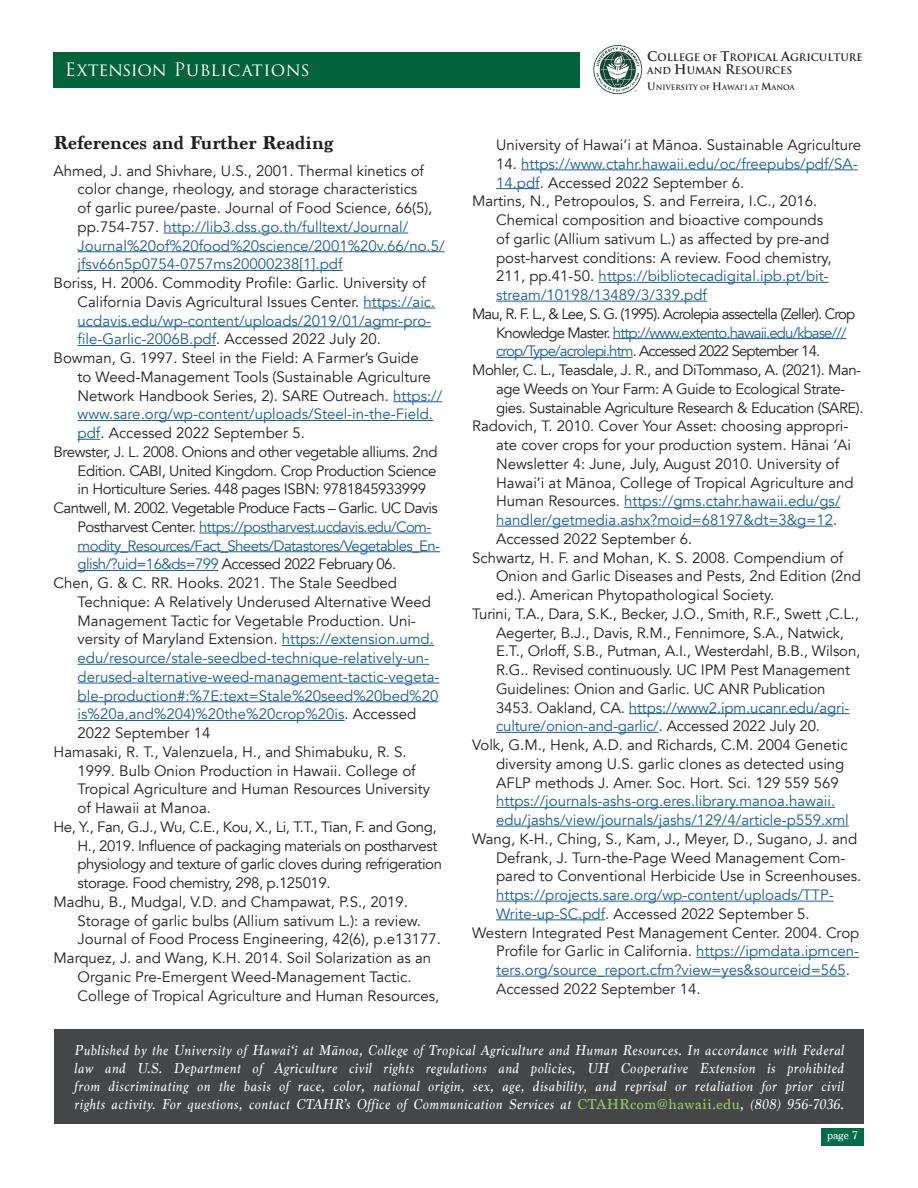
<style>
.page{position:relative;width:918px;height:1188px;background:#fff}
.page>*{position:absolute;margin:0;border:0;box-sizing:border-box;transform-origin:0 0}
.t1{font:700 19.5px "Marion";color:#231f20}
.t2{font:18px "Trajan Pro 3";letter-spacing:.015em;color:#fff}
.t3{font:15px/18.8px "Avenir";color:#231f20}
.t4{font:15px/18.8px "Avenir";color:#175d9e}
.t5{font:italic 15px "Marion";letter-spacing:.04em;color:#fff}
.t6{font:15px/18.8px "Avenir";letter-spacing:-.03em;color:#231f20}
.t7{font:15px/18.8px "Avenir";letter-spacing:-.04em;color:#175d9e}
.t8{font:15px/18.8px "Avenir";letter-spacing:-.06em;color:#231f20}
.t9{font:12px "Marion";color:#fff}
.t10{font:700 10.05px/13.6px "Trajan";letter-spacing:-.005em;color:#231f20}
.t11{font:700 7.2px "Trajan";color:#231f20}
.s1{color:#175d9e}
.s2{color:#231f20}
.s3{font-size:12.9px}
.s4{font-size:9.3px}
.s5{font-size:10.05px}
.s6{font-size:6.45px}
.s7{font-style:normal;color:#97cc6a}
</style>
<div class="page">
<hr style="left:163px;top:233px;width:245px;height:1px;background:#175d9e">
<hr style="left:78px;top:251px;width:367px;height:1px;background:#175d9e">
<hr style="left:78px;top:270px;width:264px;height:1px;background:#175d9e">
<hr style="left:363px;top:308px;width:72px;height:1px;background:#175d9e">
<hr style="left:78px;top:326px;width:353px;height:1px;background:#175d9e">
<hr style="left:78px;top:345px;width:138px;height:1px;background:#175d9e">
<hr style="left:393px;top:401px;width:49px;height:1px;background:#175d9e">
<hr style="left:78px;top:420px;width:355px;height:1px;background:#175d9e">
<svg style="left:78px;top:439px;width:22px;height:1px"></svg>
<hr style="left:199px;top:533px;width:233px;height:1px;background:#175d9e">
<hr style="left:78px;top:551px;width:362px;height:1px;background:#175d9e">
<hr style="left:78px;top:570px;width:140px;height:1px;background:#175d9e">
<hr style="left:282px;top:645px;width:152px;height:1px;background:#175d9e">
<hr style="left:78px;top:664px;width:351px;height:1px;background:#175d9e">
<hr style="left:78px;top:683px;width:361px;height:1px;background:#175d9e">
<hr style="left:78px;top:701px;width:360px;height:1px;background:#175d9e">
<hr style="left:78px;top:720px;width:267px;height:1px;background:#175d9e">
<hr style="left:521px;top:170px;width:337px;height:1px;background:#175d9e">
<hr style="left:496px;top:188px;width:44px;height:1px;background:#175d9e">
<hr style="left:599px;top:282px;width:230px;height:1px;background:#175d9e">
<hr style="left:496px;top:301px;width:211px;height:1px;background:#175d9e">
<hr style="left:613px;top:338px;width:234px;height:1px;background:#175d9e">
<hr style="left:496px;top:357px;width:137px;height:1px;background:#175d9e">
<hr style="left:624px;top:507px;width:217px;height:1px;background:#175d9e">
<hr style="left:496px;top:526px;width:337px;height:1px;background:#175d9e">
<hr style="left:629px;top:713px;width:220px;height:1px;background:#175d9e">
<hr style="left:496px;top:732px;width:163px;height:1px;background:#175d9e">
<hr style="left:496px;top:807px;width:339px;height:1px;background:#175d9e">
<hr style="left:496px;top:826px;width:353px;height:1px;background:#175d9e">
<hr style="left:496px;top:901px;width:338px;height:1px;background:#175d9e">
<hr style="left:496px;top:920px;width:109px;height:1px;background:#175d9e">
<hr style="left:696px;top:957px;width:163px;height:1px;background:#175d9e">
<hr style="left:496px;top:976px;width:350px;height:1px;background:#175d9e">
<svg style="left:593px;top:45px;width:49px;height:49px"></svg>
<div style="left:54px;top:52px;width:526px;height:35px;background:#006339"></div>
<div style="left:821px;top:1128px;width:43px;height:18px;background:#006d46"></div>
<div style="left:54px;top:1030px;width:810px;height:94px;background:#454647"></div>
<p class="t2" style="left:65px;top:57px;width:246px">Extension Publications</p>
<p class="t1" style="left:54px;top:131px;width:281px">References and Further Reading</p>
<p class="t3" style="left:78px;top:161px;width:369px;text-indent:-24px">Ahmed, J. and Shivhare, U.S., 2001. Thermal kinetics of color change, rheology, and storage characteristics<br>of garlic puree/paste. Journal of Food Science, 66(5), pp.754-757. <span class="s1">http://lib3.dss.go.th/fulltext/Journal/ Journal%20of%20food%20science/2001%20v.66/no.5/ jfsv66n5p0754-0757ms20000238[1].pdf</span></p>
<p class="t3" style="left:78px;top:274px;width:359px;text-indent:-24px">Boriss, H. 2006. Commodity Profile: Garlic. University of California Davis Agricultural Issues Center. <span class="s1">https://aic. ucdavis.edu/wp-content/uploads/2019/01/agmr-pro&shy;file-Garlic-2006B.pdf</span>. Accessed 2022 July 20.</p>
<p class="t3" style="left:78px;top:349px;width:366px;text-indent:-24px">Bowman, G. 1997. Steel in the Field: A Farmer’s Guide<br>to Weed-Management Tools (Sustainable Agriculture Network Handbook Series, 2). SARE Outreach. <span class="s1">https:// www.sare.org/wp-content/uploads/Steel-in-the-Field. pdf</span>. Accessed 2022 September 5.</p>
<p class="t3" style="left:78px;top:443px;width:361px;text-align:justify;text-indent:-24px">Brewster, J. L. 2008. Onions and other vegetable alliums. 2nd Edition. CABI, United Kingdom. Crop Production Science in Horticulture Series. 448 pages ISBN: 9781845933999</p>
<p class="t7" style="left:78px;top:499px;width:364px;text-indent:-24px"><span class="s2">Cantwell, M. 2002. Vegetable Produce Facts – Garlic. UC Davis Postharvest Center.</span> https://postharvest.ucdavis.edu/Com&shy;modity_Resources/Fact_Sheets/Datastores/Vegetables_En&shy;glish/?uid=16&amp;ds=799 <span class="s2">Accessed 2022 February 06.</span></p>
<p class="t4" style="left:78px;top:574px;width:363px;text-indent:-24px"><span class="s2">Chen, G. &amp; C. RR. Hooks. 2021. The Stale Seedbed Technique: A Relatively Underused Alternative Weed Management Tactic for Vegetable Production. Uni&shy;versity of Maryland Extension.</span> https://extension.umd. edu/resource/stale-seedbed-technique-relatively-un&shy;derused-alternative-weed-management-tactic-vegeta&shy;ble-production#:%7E:text=Stale%20seed%20bed%20 is%20a,and%204)%20the%20crop%20is<span class="s2">. Accessed 2022 September 14</span></p>
<p class="t3" style="left:78px;top:743px;width:354px;text-indent:-24px">Hamasaki, R. T., Valenzuela, H., and Shimabuku, R. S.<br>1999. Bulb Onion Production in Hawaii. College of Tropical Agriculture and Human Resources University of Hawaii at Manoa.</p>
<p class="t6" style="left:78px;top:818px;width:366px;text-indent:-24px">He, Y., Fan, G.J., Wu, C.E., Kou, X., Li, T.T., Tian, F. and Gong, H., 2019. Influence of packaging materials on postharvest physiology and texture of garlic cloves during refrigeration storage. Food chemistry, 298, p.125019.</p>
<p class="t3" style="left:78px;top:893px;width:365px;text-indent:-24px">Madhu, B., Mudgal, V.D. and Champawat, P.S., 2019.<br>Storage of garlic bulbs (Allium sativum L.): a review.<br>Journal of Food Process Engineering, 42(6), p.e13177.</p>
<p class="t3" style="left:78px;top:949px;width:363px;text-indent:-24px">Marquez, J. and Wang, K.H. 2014. Soil Solarization as an<br>Organic Pre-Emergent Weed-Management Tactic.<br>College of Tropical Agriculture and Human Resources,</p>
<p class="t10" style="left:647px;top:50px;width:217px"><span class="s3">C</span>OLLEGE <span class="s4">OF</span> <span class="s3">T</span>ROPICAL <span class="s3">A</span>GRICULTURE<br><span class="s4">AND</span> <span class="s3">H</span>UMAN <span class="s3">R</span>ESOURCES</p>
<p class="t11" style="left:647px;top:82px;width:149px"><span class="s5">U</span>NIVERSITY <span class="s6">OF</span> <span class="s5">H</span>AWAI‘I <span class="s6">AT</span> <span class="s5">M</span>ANOA</p>
<p class="t3" style="left:496px;top:136px;width:366px">University of Hawai’i at Mānoa. Sustainable Agriculture</p>
<p class="t4" style="left:496px;top:154px;width:363px"><span class="s2">14.</span> https://www.ctahr.hawaii.edu/oc/freepubs/pdf/SA-<br>14.pdf<span class="s2">. Accessed 2022 September 6.</span></p>
<p class="t3" style="left:496px;top:192px;width:337px;text-indent:-24px">Martins, N., Petropoulos, S. and Ferreira, I.C., 2016.<br>Chemical composition and bioactive compounds of garlic (Allium sativum L.) as affected by pre-and post-harvest conditions: A review. Food chemistry, 211, pp.41-50. <span class="s1">https://bibliotecadigital.ipb.pt/bit&shy;stream/10198/13489/3/339.pdf</span></p>
<p class="t8" style="left:496px;top:304px;width:361px;text-indent:-24px">Mau, R. F. L., &amp; Lee, S. G. (1995). Acrolepia assectella (Zeller). Crop<br>Knowledge Master. <span class="s1">http://www.extento.hawaii.edu/kbase/// crop/Type/acrolepi.htm</span>. Accessed 2022 September 14.</p>
<p class="t6" style="left:496px;top:361px;width:369px;text-indent:-24px">Mohler, C. L., Teasdale, J. R., and DiTommaso, A. (2021). Man&shy;age Weeds on Your Farm: A Guide to Ecological Strate&shy;gies. Sustainable Agriculture Research &amp; Education (SARE).</p>
<p class="t3" style="left:496px;top:417px;width:359px;text-indent:-24px">Radovich, T. 2010. Cover Your Asset: choosing appropri&shy;ate cover crops for your production system. Hānai ‘Ai Newsletter 4: June, July, August 2010. University of Hawai’i at Mānoa, College of Tropical Agriculture and Human Resources. <span class="s1">https://gms.ctahr.hawaii.edu/gs/ handler/getmedia.ashx?moid=68197&amp;dt=3&amp;g=12</span>.<br>Accessed 2022 September 6.</p>
<p class="t3" style="left:496px;top:548px;width:366px;text-indent:-24px">Schwartz, H. F. and Mohan, K. S. 2008. Compendium of<br>Onion and Garlic Diseases and Pests, 2nd Edition (2nd ed.). American Phytopathological Society.</p>
<p class="t3" style="left:496px;top:604px;width:366px;text-indent:-24px">Turini, T.A., Dara, S.K., Becker, J.O., Smith, R.F., Swett ,C.L., Aegerter, B.J., Davis, R.M., Fennimore, S.A., Natwick, E.T., Orloff, S.B., Putman, A.I., Westerdahl, B.B., Wilson, R.G.. Revised continuously. UC IPM Pest Management Guidelines: Onion and Garlic. UC ANR Publication 3453. Oakland, CA. <span class="s1">https://www2.ipm.ucanr.edu/agri&shy;culture/onion-and-garlic/</span>. Accessed 2022 July 20.</p>
<p class="t3" style="left:496px;top:736px;width:354px;text-indent:-24px">Volk, G.M., Henk, A.D. and Richards, C.M. 2004 Genetic diversity among U.S. garlic clones as detected using AFLP methods J. Amer. Soc. Hort. Sci. 129 559 569 <span class="s1">https://journals-ashs-org.eres.library.manoa.hawaii. edu/jashs/view/journals/jashs/129/4/article-p559.xml</span></p>
<p class="t3" style="left:496px;top:829px;width:367px;text-indent:-24px">Wang, K-H., Ching, S., Kam, J., Meyer, D., Sugano, J. and Defrank, J. Turn-the-Page Weed Management Com&shy;pared to Conventional Herbicide Use in Screenhouses. <span class="s1">https://projects.sare.org/wp-content/uploads/TTP-Write-up-SC.pdf</span>. Accessed 2022 September 5.</p>
<p class="t3" style="left:496px;top:923px;width:365px;text-indent:-24px">Western Integrated Pest Management Center. 2004. Crop Profile for Garlic in California. <span class="s1">https://ipmdata.ipmcen&shy;ters.org/source_report.cfm?view=yes&amp;sourceid=565</span>.<br>Accessed 2022 September 14.</p>
<p class="t5" style="left:74px;top:1040px;width:771px">Published by the University of Hawai‘i at Mānoa, College of Tropical Agriculture and Human Resources. In accordance with Federal</p>
<p class="t5" style="left:74px;top:1058px;width:771px">law and U.S. Department of Agriculture civil rights regulations and policies, UH Cooperative Extension is prohibited</p>
<p class="t5" style="left:74px;top:1076px;width:771px">from discriminating on the basis of race, color, national origin, sex, age, disability, and reprisal or retaliation for prior civil</p>
<p class="t5" style="left:74px;top:1094px;width:771px">rights activity. For questions, contact CTAHR’s Office of Communication Services at <span class="s7">CTAHRcom@hawaii.edu</span>, (808) 956-7036.</p>
<p class="t9" style="left:827px;top:1128px;width:32px">page 7</p>
</div>
